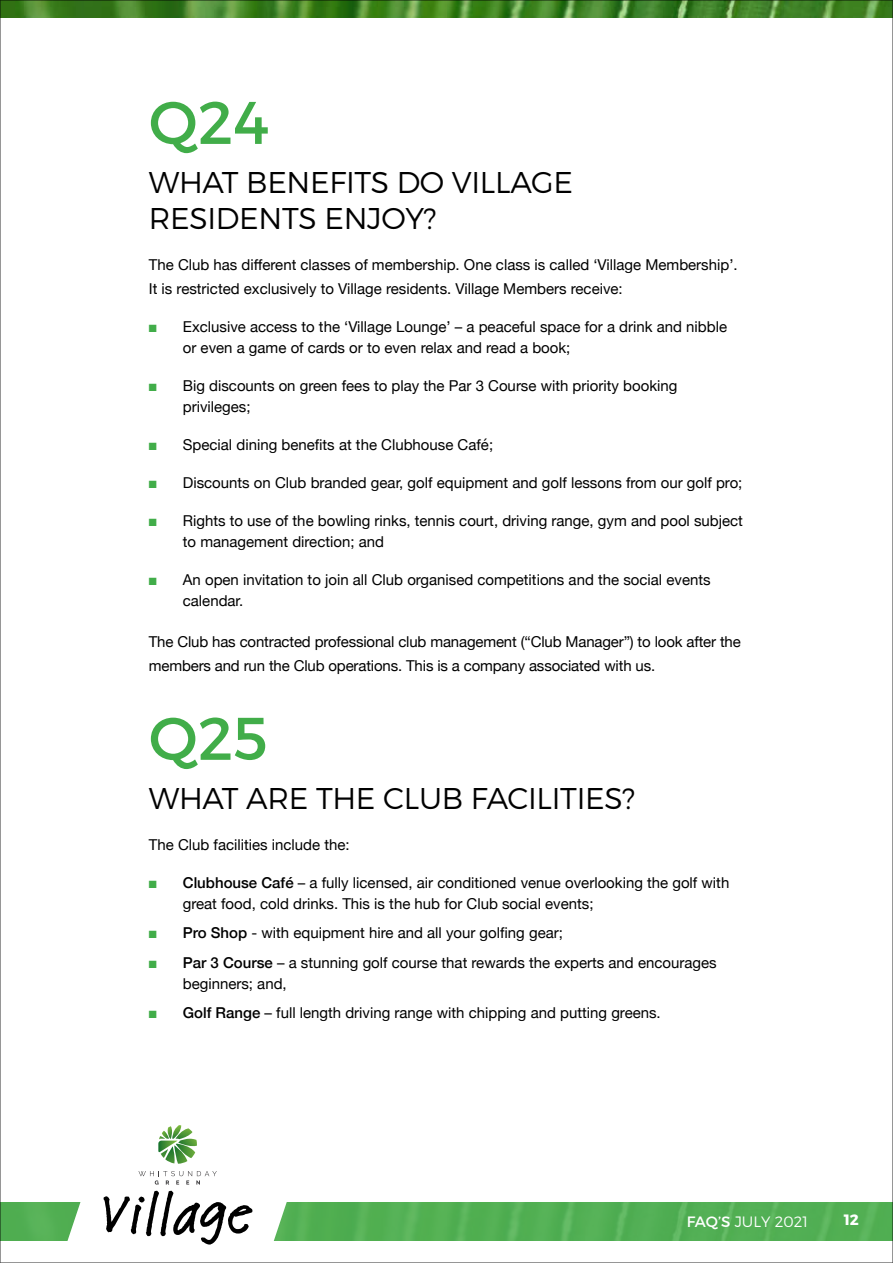
<style>
.page{position:relative;width:893px;height:1263px;background:#fff}
.page>*{position:absolute;margin:0;border:0;box-sizing:border-box;transform-origin:0 0}
.t1{font:60px "Montserrat";color:#41ad49}
.t2{font:300 30px/36px "Montserrat";letter-spacing:-.01em;color:#000}
.t3{font:15px/21px "Helvetica Neue";color:#000}
.t4{font:300 15px "Montserrat";color:#fff}
.t5{font:700 15px "Montserrat";color:#fff}
.s1{color:#41ad49}
.s2{font-weight:500}
.s3{font-weight:400}
</style>
<div class="page">
<div style="left:0;top:1202px;width:893px;height:39px;background:#52af54"></div>
<svg style="left:2px;top:2px;width:889px;height:15px;background:#448529"></svg>
<svg style="left:67px;top:1184px;width:220px;height:61px;fill:#fff"></svg>
<svg style="left:104px;top:1191px;width:148px;height:53px"></svg>
<svg style="left:158px;top:1125px;width:39px;height:39px"></svg>
<svg style="left:138px;top:1171px;width:79px;height:13px"></svg>
<h1 class="t1" style="left:149px;top:86px;width:122px">Q24</h1>
<h2 class="t2" style="left:149px;top:163px;width:426px">WHAT BENEFITS DO VILLAGE<br>RESIDENTS ENJOY?</h2>
<p class="t3" style="left:149px;top:253px;width:590px;line-height:24px">The Club has different classes of membership. One class is called ‘Village Membership’.<br>It is restricted exclusively to Village residents. Village Members receive:</p>
<p class="t3" style="left:183px;top:317px;width:546px;text-indent:-34px"><span class="s1">■</span> Exclusive access to the ‘Village Lounge’ – a peaceful space for a drink and nibble or even a game of cards or to even relax and read a book;</p>
<p class="t3" style="left:183px;top:376px;width:496px;text-indent:-34px"><span class="s1">■</span> Big discounts on green fees to play the Par 3 Course with priority booking privileges;</p>
<p class="t3" style="left:149px;top:435px;width:346px"><span class="s1">■</span> Special dining benefits at the Clubhouse Café;</p>
<p class="t3" style="left:149px;top:473px;width:595px"><span class="s1">■</span> Discounts on Club branded gear, golf equipment and golf lessons from our golf pro;</p>
<p class="t3" style="left:183px;top:511px;width:562px;text-indent:-34px"><span class="s1">■</span> Rights to use of the bowling rinks, tennis court, driving range, gym and pool subject to management direction; and</p>
<p class="t3" style="left:183px;top:570px;width:529px;text-indent:-34px"><span class="s1">■</span> An open invitation to join all Club organised competitions and the social events calendar.</p>
<p class="t3" style="left:149px;top:630px;width:593px;line-height:24px">The Club has contracted professional club management (“Club Manager”) to look after the members and run the Club operations. This is a company associated with us.</p>
<h1 class="t1" style="left:149px;top:702px;width:120px">Q25</h1>
<h2 class="t2" style="left:149px;top:779px;width:488px">WHAT ARE THE CLUB FACILITIES?</h2>
<p class="t3" style="left:149px;top:835px;width:202px">The Club facilities include the:</p>
<p class="t3" style="left:183px;top:873px;width:548px;text-indent:-34px"><span class="s1">■</span> <span class="s2">Clubhouse Café</span> – a fully licensed, air conditioned venue overlooking the golf with great food, cold drinks. This is the hub for Club social events;</p>
<p class="t3" style="left:149px;top:923px;width:416px"><span class="s1">■</span> <span class="s2">Pro Shop</span> - with equipment hire and all your golfing gear;</p>
<p class="t3" style="left:183px;top:953px;width:535px;text-indent:-34px"><span class="s1">■</span> <span class="s2">Par 3 Course</span> – a stunning golf course that rewards the experts and encourages beginners; and,</p>
<p class="t3" style="left:149px;top:1003px;width:513px"><span class="s1">■</span> <span class="s2">Golf Range</span> – full length driving range with chipping and putting greens.</p>
<p class="t4" style="left:687px;top:1212px;width:123px"><span class="s3">FAQ’s</span> JULY 2021</p>
<p class="t5" style="left:844px;top:1210px;width:17px">12</p>
</div>
